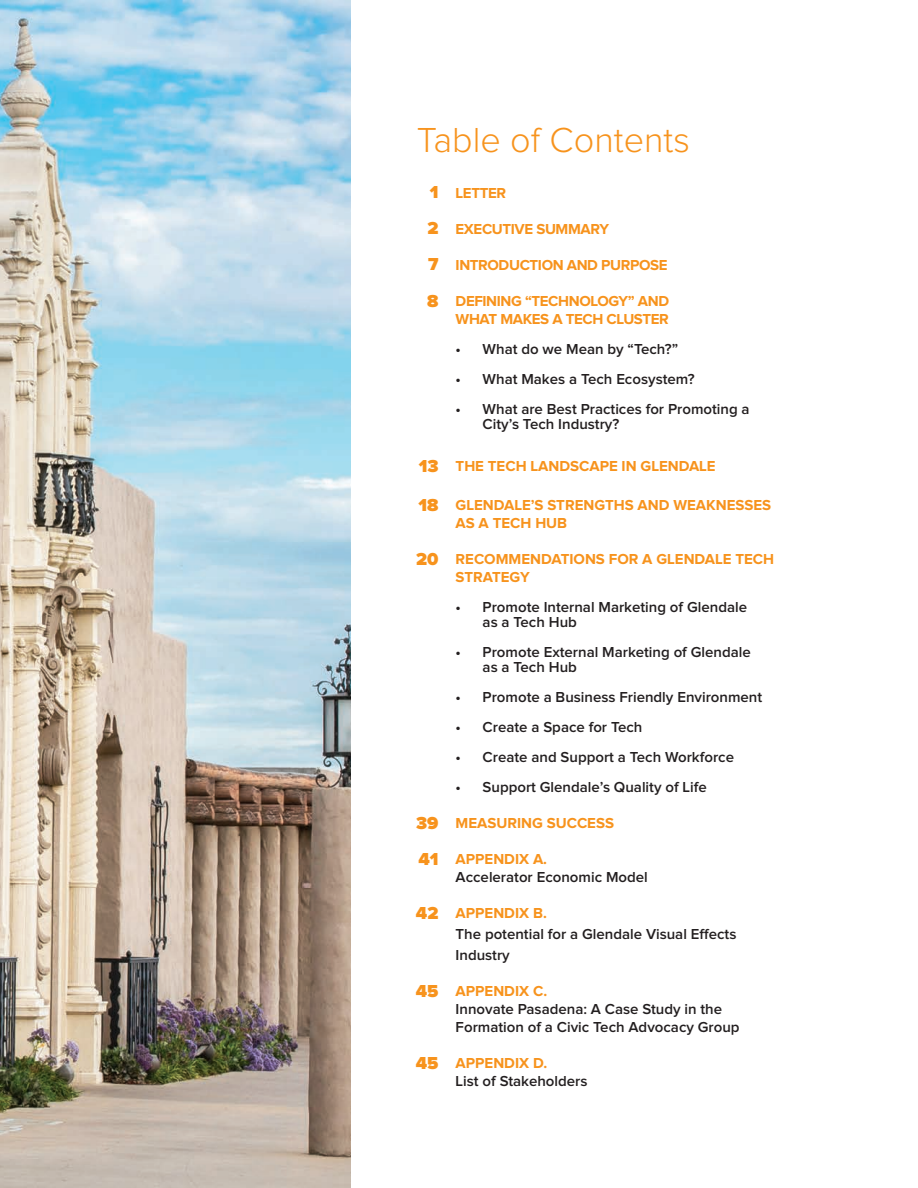
<style>
.page{position:relative;width:918px;height:1188px;background:#fff}
.page>*{position:absolute;margin:0;border:0;box-sizing:border-box;transform-origin:0 0}
.t1{font:300 36px "Proxima Nova";color:#f7931d}
.t2{font:900 18px/36.5px "Proxima Nova";color:#f7931d}
.t3{font:600 15px/15px "Proxima Nova";color:#231f20}
.t4{font:700 15px/18px "Proxima Nova";color:#f7931d}
.t5{font:700 15px/18px "Proxima Nova";letter-spacing:-.025em;color:#f7931d}
</style>
<div class="page">
<img style="left:0;top:0;width:351px;height:1188px">
<h1 class="t1" style="left:417px;top:123px;width:275px">Table of Contents</h1>
<p class="t2" style="left:427px;top:174px;width:13px;text-align:justify">1<br>2<br>7<br>8</p>
<p class="t4" style="left:456px;top:185px;width:52px">LETTER</p>
<p class="t5" style="left:456px;top:221px;width:155px">EXECUTIVE SUMMARY</p>
<p class="t5" style="left:456px;top:257px;width:213px">INTRODUCTION AND PURPOSE</p>
<p class="t5" style="left:456px;top:293px;width:215px">DEFINING “TECHNOLOGY” AND<br>WHAT MAKES A TECH CLUSTER</p>
<p class="t3" style="left:456px;top:343px;width:224px">• What do we Mean by “Tech?”</p>
<p class="t3" style="left:456px;top:373px;width:241px">• What Makes a Tech Ecosystem?</p>
<p class="t3" style="left:483px;top:403px;width:269px;text-indent:-27px">• What are Best Practices for Promoting a<br>City’s Tech Industry?</p>
<p class="t4" style="left:456px;top:458px;width:262px">THE TECH LANDSCAPE IN GLENDALE</p>
<p class="t4" style="left:456px;top:497px;width:317px">GLENDALE’S STRENGTHS AND WEAKNESSES<br>AS A TECH HUB</p>
<p class="t4" style="left:456px;top:551px;width:320px">RECOMMENDATIONS FOR A GLENDALE TECH<br>STRATEGY</p>
<p class="t3" style="left:483px;top:601px;width:266px;text-indent:-27px">• Promote Internal Marketing of Glendale as a Tech Hub</p>
<p class="t3" style="left:483px;top:646px;width:270px;text-indent:-27px">• Promote External Marketing of Glendale as a Tech Hub</p>
<p class="t3" style="left:456px;top:691px;width:308px">• Promote a Business Friendly Environment</p>
<p class="t3" style="left:456px;top:721px;width:188px">• Create a Space for Tech</p>
<p class="t3" style="left:456px;top:751px;width:280px">• Create and Support a Tech Workforce</p>
<p class="t3" style="left:456px;top:781px;width:253px">• Support Glendale’s Quality of Life</p>
<p class="t4" style="left:456px;top:815px;width:160px">MEASURING SUCCESS</p>
<p class="t4" style="left:456px;top:851px;width:93px">APPENDIX A.</p>
<p class="t3" style="left:456px;top:871px;width:194px">Accelerator Economic Model</p>
<p class="t4" style="left:456px;top:905px;width:93px">APPENDIX B.</p>
<p class="t3" style="left:456px;top:925px;width:282px;line-height:21px">The potential for a Glendale Visual Effects<br>Industry</p>
<p class="t4" style="left:456px;top:983px;width:93px">APPENDIX C.</p>
<p class="t3" style="left:456px;top:1001px;width:286px;line-height:18px">Innovate Pasadena: A Case Study in the<br>Formation of a Civic Tech Advocacy Group</p>
<p class="t4" style="left:456px;top:1055px;width:93px">APPENDIX D.</p>
<p class="t3" style="left:456px;top:1075px;width:133px">List of Stakeholders</p>
<p class="t2" style="left:418px;top:448px;width:22px;line-height:39px">13<br>18</p>
<p class="t2" style="left:416px;top:542px;width:24px">20</p>
<p class="t2" style="left:416px;top:806px;width:24px;line-height:36px">39<br>41</p>
<p class="t2" style="left:416px;top:896px;width:24px">42</p>
<p class="t2" style="left:416px;top:974px;width:24px">45</p>
<p class="t2" style="left:416px;top:1046px;width:24px">45</p>
</div>
